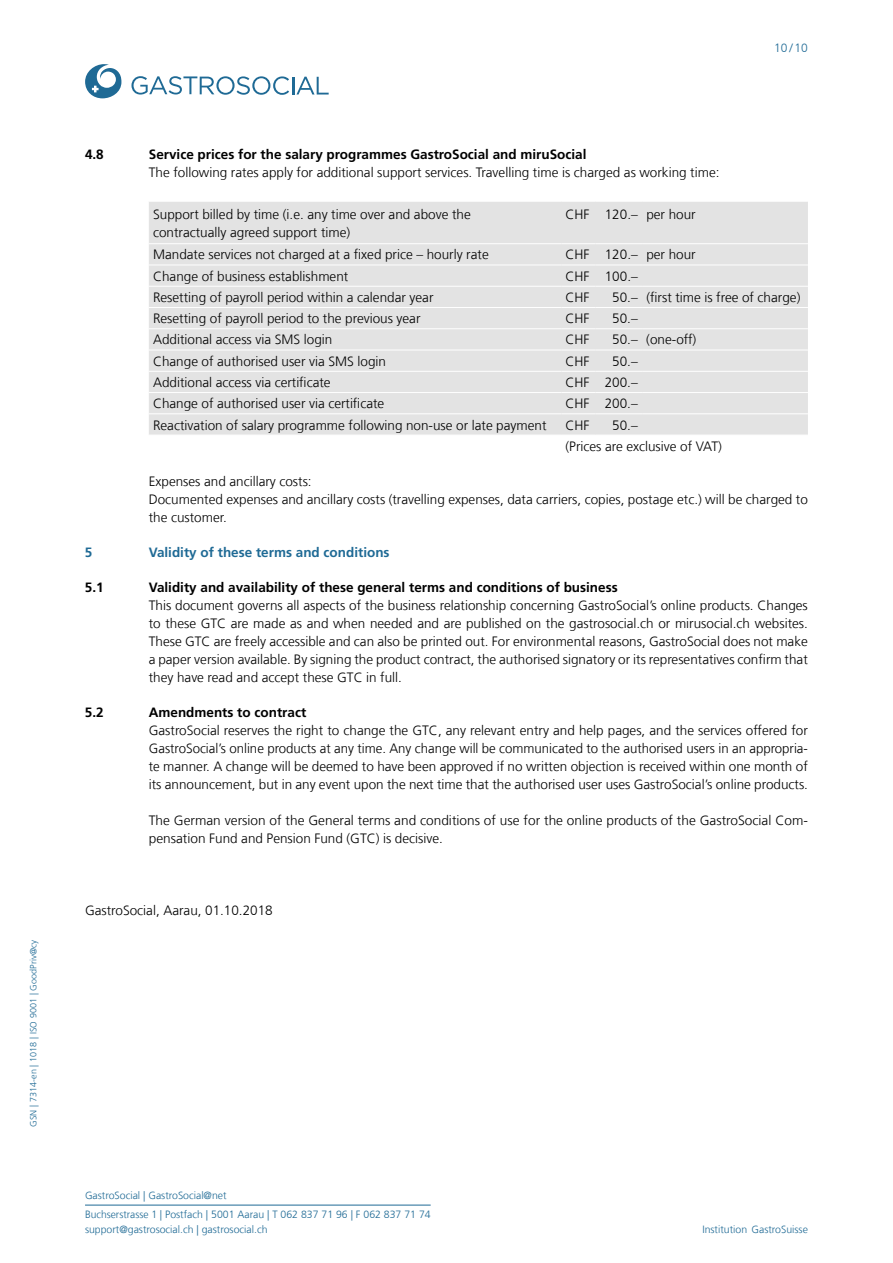
<style>
.page{position:relative;width:893px;height:1263px;background:#fff}
.page>*{position:absolute;margin:0;border:0;box-sizing:border-box;transform-origin:0 0}
.t1{font:300 13.5px/18px "Frutiger LT Com";color:#000}
.t2{font:700 13.5px "Frutiger LT Com";color:#000}
.t3{font:700 13.5px "Frutiger LT Com";color:#1f6a95}
.t4{font:300 12px "Frutiger LT Com";color:#1f6a95}
.t5{font:300 10.5px/19.2px "Frutiger LT Com";color:#1f6a95}
.t6{font:300 9px "Frutiger LT Com";letter-spacing:.01em;color:#1f6a95}
</style>
<div class="page">
<svg style="left:131px;top:76px;width:198px;height:19px"></svg>
<svg style="left:85px;top:64px;width:36px;height:34px"></svg>
<hr style="left:85px;top:1205px;width:346px;height:1px;background:#1f6a95">
<div style="left:149px;top:202px;width:659px;height:233px;background:#e3e3e3"></div>
<hr style="left:149px;top:243px;width:412px;height:1px;background:#fff">
<hr style="left:561px;top:243px;width:34px;height:1px;background:#fff">
<hr style="left:595px;top:243px;width:47px;height:1px;background:#fff">
<hr style="left:642px;top:243px;width:166px;height:1px;background:#fff">
<hr style="left:149px;top:265px;width:412px;height:1px;background:#fff">
<hr style="left:561px;top:265px;width:34px;height:1px;background:#fff">
<hr style="left:595px;top:265px;width:47px;height:1px;background:#fff">
<hr style="left:642px;top:265px;width:166px;height:1px;background:#fff">
<hr style="left:149px;top:286px;width:412px;height:1px;background:#fff">
<hr style="left:561px;top:286px;width:34px;height:1px;background:#fff">
<hr style="left:595px;top:286px;width:47px;height:1px;background:#fff">
<hr style="left:642px;top:286px;width:166px;height:1px;background:#fff">
<hr style="left:149px;top:307px;width:412px;height:1px;background:#fff">
<hr style="left:561px;top:307px;width:34px;height:1px;background:#fff">
<hr style="left:595px;top:307px;width:47px;height:1px;background:#fff">
<hr style="left:642px;top:307px;width:166px;height:1px;background:#fff">
<hr style="left:149px;top:328px;width:412px;height:1px;background:#fff">
<hr style="left:561px;top:328px;width:34px;height:1px;background:#fff">
<hr style="left:595px;top:328px;width:47px;height:1px;background:#fff">
<hr style="left:642px;top:328px;width:166px;height:1px;background:#fff">
<hr style="left:149px;top:350px;width:412px;height:1px;background:#fff">
<hr style="left:561px;top:350px;width:34px;height:1px;background:#fff">
<hr style="left:595px;top:350px;width:47px;height:1px;background:#fff">
<hr style="left:642px;top:350px;width:166px;height:1px;background:#fff">
<hr style="left:149px;top:371px;width:412px;height:1px;background:#fff">
<hr style="left:561px;top:371px;width:34px;height:1px;background:#fff">
<hr style="left:595px;top:371px;width:47px;height:1px;background:#fff">
<hr style="left:642px;top:371px;width:166px;height:1px;background:#fff">
<hr style="left:149px;top:392px;width:412px;height:1px;background:#fff">
<hr style="left:561px;top:392px;width:34px;height:1px;background:#fff">
<hr style="left:595px;top:392px;width:47px;height:1px;background:#fff">
<hr style="left:642px;top:392px;width:166px;height:1px;background:#fff">
<hr style="left:149px;top:414px;width:412px;height:1px;background:#fff">
<hr style="left:561px;top:414px;width:34px;height:1px;background:#fff">
<hr style="left:595px;top:414px;width:47px;height:1px;background:#fff">
<hr style="left:642px;top:414px;width:166px;height:1px;background:#fff">
<p class="t6" style="left:28px;top:1127px;width:189px;rotate:-90deg">GSN | 7314-en | 1018 | ISO 9001 | GoodPriv@cy</p>
<p class="t4" style="left:774px;top:40px;width:35px">10/10</p>
<p class="t2" style="left:85px;top:146px;width:20px">4.8</p>
<p class="t2" style="left:149px;top:146px;width:439px">Service prices for the salary programmes GastroSocial and miruSocial</p>
<p class="t1" style="left:149px;top:163px;width:572px">The following rates apply for additional support services. Travelling time is charged as working time:</p>
<p class="t1" style="left:153px;top:205px;width:319px">Support billed by time (i.e. any time over and above the contractually agreed support time)</p>
<p class="t1" style="left:566px;top:205px;width:132px">CHF 120.– per hour</p>
<p class="t1" style="left:153px;top:246px;width:337px">Mandate services not charged at a fixed price – hourly rate</p>
<p class="t1" style="left:566px;top:246px;width:132px">CHF 120.– per hour</p>
<p class="t1" style="left:153px;top:267px;width:197px">Change of business establishment</p>
<p class="t1" style="left:566px;top:267px;width:74px">CHF 100.–</p>
<p class="t1" style="left:153px;top:288px;width:282px">Resetting of payroll period within a calendar year</p>
<p class="t1" style="left:565px;top:288px;width:26px">CHF</p>
<p class="t1" style="left:612px;top:288px;width:190px">50.– (first time is free of charge)</p>
<p class="t1" style="left:153px;top:309px;width:269px">Resetting of payroll period to the previous year</p>
<p class="t1" style="left:565px;top:309px;width:26px">CHF</p>
<p class="t1" style="left:612px;top:309px;width:27px">50.–</p>
<p class="t1" style="left:153px;top:331px;width:181px">Additional access via SMS login</p>
<p class="t1" style="left:565px;top:331px;width:26px">CHF</p>
<p class="t1" style="left:612px;top:331px;width:86px">50.– (one-off)</p>
<p class="t1" style="left:153px;top:352px;width:234px">Change of authorised user via SMS login</p>
<p class="t1" style="left:565px;top:352px;width:26px">CHF</p>
<p class="t1" style="left:612px;top:352px;width:27px">50.–</p>
<p class="t1" style="left:153px;top:373px;width:179px">Additional access via certificate</p>
<p class="t1" style="left:565px;top:373px;width:74px">CHF 200.–</p>
<p class="t1" style="left:153px;top:394px;width:233px">Change of authorised user via certificate</p>
<p class="t1" style="left:565px;top:394px;width:74px">CHF 200.–</p>
<p class="t1" style="left:153px;top:416px;width:395px">Reactivation of salary programme following non-use or late payment</p>
<p class="t1" style="left:565px;top:416px;width:26px">CHF</p>
<p class="t1" style="left:565px;top:414px;width:158px;line-height:21.3px;text-indent:47px">50.–<br>(Prices are exclusive of VAT)</p>
<p class="t1" style="left:149px;top:473px;width:661px">Expenses and ancillary costs:<br>Documented expenses and ancillary costs (travelling expenses, data carriers, copies, postage etc.) will be charged to the customer.</p>
<p class="t3" style="left:85px;top:544px;width:9px">5</p>
<p class="t3" style="left:149px;top:544px;width:242px">Validity of these terms and conditions</p>
<p class="t2" style="left:85px;top:579px;width:20px">5.1</p>
<p class="t2" style="left:149px;top:579px;width:470px">Validity and availability of these general terms and conditions of business</p>
<p class="t1" style="left:149px;top:597px;width:661px;text-align:justify">This document governs all aspects of the business relationship concerning GastroSocial’s online products. Changes to these GTC are made as and when needed and are published on the gastrosocial.ch or mirusocial.ch websites.<br>These GTC are freely accessible and can also be printed out. For environmental reasons, GastroSocial does not make a paper version available. By signing the product contract, the authorised signatory or its representatives confirm that they have read and accept these GTC in full.</p>
<p class="t2" style="left:85px;top:704px;width:20px">5.2</p>
<p class="t2" style="left:149px;top:704px;width:159px">Amendments to contract</p>
<p class="t1" style="left:149px;top:721px;width:661px;text-align:justify">GastroSocial reserves the right to change the GTC, any relevant entry and help pages, and the services offered for GastroSocial’s online products at any time. Any change will be communicated to the authorised users in an appropria&shy;te manner. A change will be deemed to have been approved if no written objection is received within one month of its announcement, but in any event upon the next time that the authorised user uses GastroSocial’s online products.</p>
<p class="t1" style="left:149px;top:812px;width:661px">The German version of the General terms and conditions of use for the online products of the GastroSocial Com&shy;pensation Fund and Pension Fund (GTC) is decisive.</p>
<p class="t1" style="left:85px;top:902px;width:189px">GastroSocial, Aarau, 01.10.2018</p>
<p class="t5" style="left:85px;top:1185px;width:347px">GastroSocial | GastroSocial@net<br>Buchserstrasse 1 | Postfach | 5001 Aarau | T 062 837 71 96 | F 062 837 71 74</p>
<p class="t5" style="left:85px;top:1220px;width:184px">support@gastrosocial.ch | gastrosocial.ch</p>
<p class="t5" style="left:702px;top:1220px;width:107px">Institution GastroSuisse</p>
</div>
